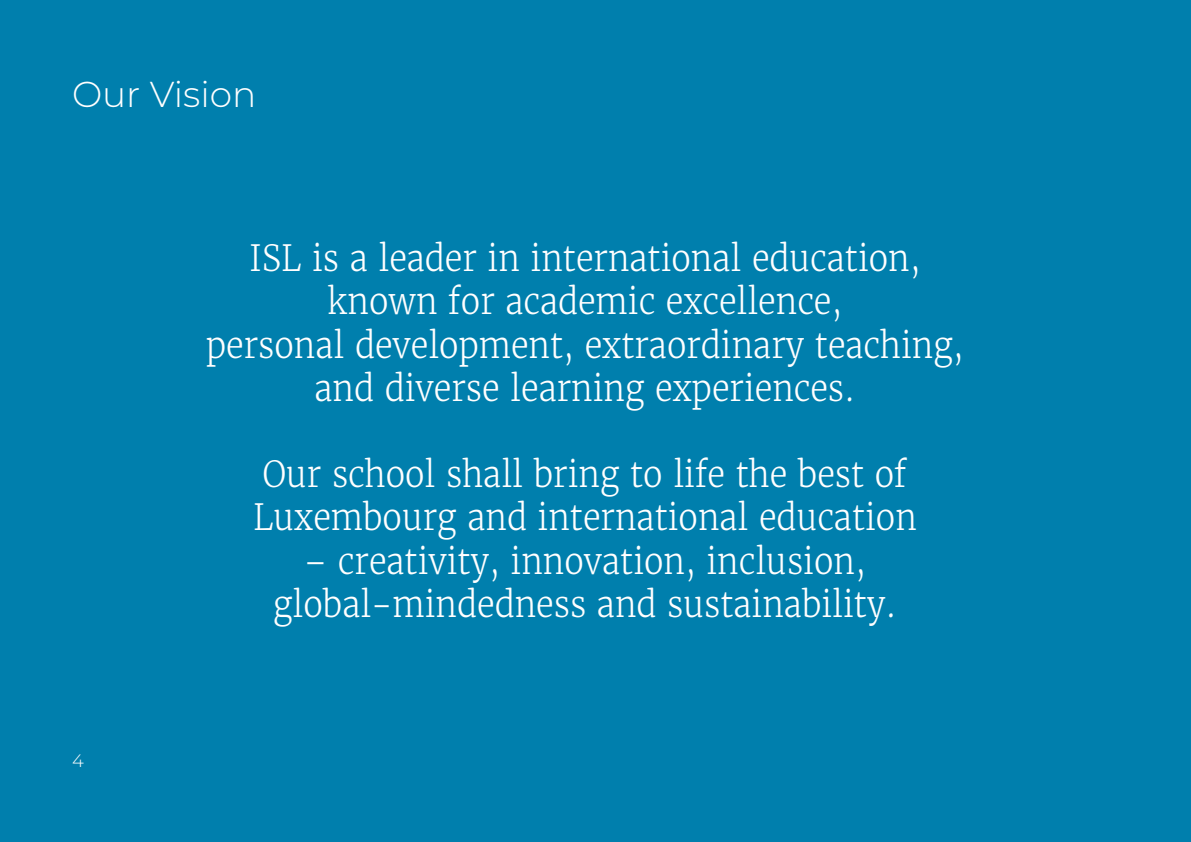
<style>
.page{position:relative;width:1191px;height:842px;background:#007fad}
.page>*{position:absolute;margin:0;border:0;box-sizing:border-box;transform-origin:0 0}
.t1{font:300 36px/43.2px "Merriweather";color:#fff;text-align:center;scale:.9 1}
.t2{font:300 36px "Montserrat";color:#fff}
.t3{font:300 18px "Montserrat";color:#fff}
</style>
<div class="page">
<p class="t2" style="left:72px;top:70px;width:186px">Our Vision</p>
<p class="t1" style="left:206px;top:237px;width:843px">ISL is a leader in international education, known for academic excellence,<br>personal development, extraordinary teaching, and diverse learning experiences.</p>
<p class="t3" style="left:72px;top:749px;width:13px">4</p>
<p class="t1" style="left:253px;top:453px;width:739px;text-align:left">Our school shall bring to life the best of<br>Luxembourg and international education</p>
<p class="t1" style="left:273px;top:539px;width:694px">– creativity, innovation, inclusion, global-mindedness and sustainability.</p>
</div>
